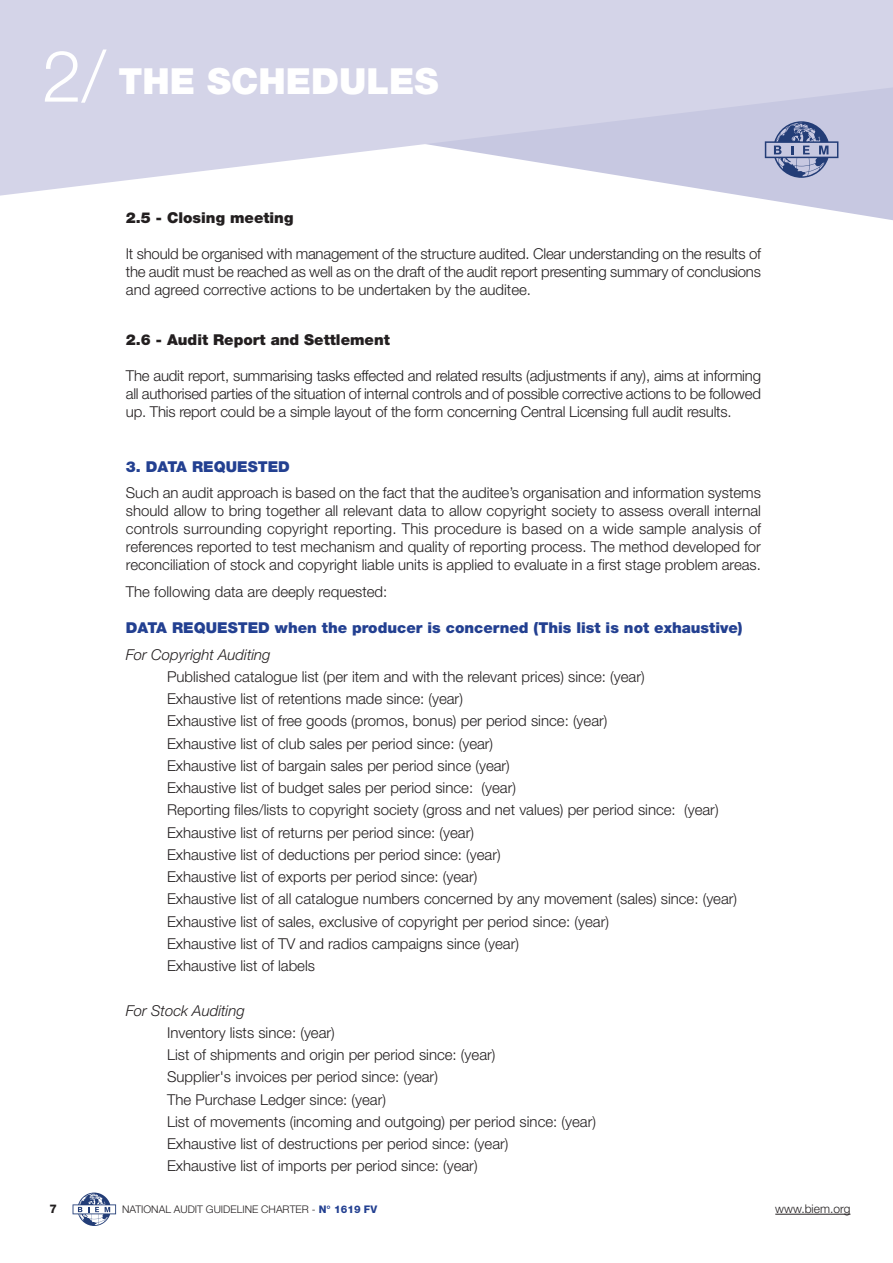
<style>
.page{position:relative;width:893px;height:1263px;background:#fff}
.page>*{position:absolute;margin:0;border:0;box-sizing:border-box;transform-origin:0 0}
.t1{font:900 36px "Helvetica Neue";color:#fff}
.t2{font:300 15px/22.2px "Helvetica Neue";color:#231f20;text-align:justify}
.t3{font:900 15px "Helvetica Neue";color:#234091}
.t4{font:900 15px "Helvetica Neue";color:#231f20}
.t5{font:italic 300 15px "Helvetica Neue";color:#231f20}
.t6{font:300 12px "Helvetica Neue";color:#231f20}
.t7{font:800 12px "Helvetica Neue";color:#231f20}
.t8{font:300 10.5px "Helvetica Neue";color:#231f20}
.s1{font-weight:300;font-size:71.55px}
.s2{font-weight:800;color:#234091}
</style>
<div class="page">
<hr style="left:775px;top:1214px;width:75px;height:1px;background:#231f20">
<svg style="left:73px;top:1192px;width:43px;height:34px"></svg>
<svg style="left:745px;top:196px;width:148px;height:24px"></svg>
<svg style="left:0;top:0;width:893px;height:196px;background:#d6d7e9"></svg>
<svg style="left:765px;top:121px;width:73px;height:57px;background:#9099bd"></svg>
<h1 class="t1" style="left:42px;top:68px;width:398px"><span class="s1">2/</span> THE SCHEDULES</h1>
<p class="t4" style="left:126px;top:213px;width:169px">2.5 - Closing meeting</p>
<p class="t2" style="left:126px;top:246px;width:637px;line-height:18px">It should be organised with management of the structure audited. Clear understanding on the results of the audit must be reached as well as on the draft of the audit report presenting summary of conclusions and agreed corrective actions to be undertaken by the auditee.</p>
<p class="t4" style="left:126px;top:334px;width:265px">2.6 - Audit Report and Settlement</p>
<p class="t2" style="left:126px;top:368px;width:637px;line-height:18px">The audit report, summarising tasks effected and related results (adjustments if any), aims at informing all authorised parties of the situation of internal controls and of possible corrective actions to be followed up. This report could be a simple layout of the form concerning Central Licensing full audit results.</p>
<p class="t3" style="left:126px;top:461px;width:166px">3. DATA REQUESTED</p>
<p class="t2" style="left:126px;top:486px;width:637px;line-height:18px">Such an audit approach is based on the fact that the auditee’s organisation and information systems should allow to bring together all relevant data to allow copyright society to assess overall internal controls surrounding copyright reporting. This procedure is based on a wide sample analysis of references reported to test mechanism and quality of reporting process. The method developed for reconciliation of stock and copyright liable units is applied to evaluate in a first stage problem areas.</p>
<p class="t2" style="left:126px;top:582px;width:263px">The following data are deeply requested:</p>
<p class="t3" style="left:126px;top:622px;width:618px">DATA REQUESTED when the producer is concerned (This list is not exhaustive)</p>
<p class="t5" style="left:126px;top:649px;width:146px">For Copyright Auditing</p>
<p class="t2" style="left:167px;top:667px;width:572px;text-align:left">Published catalogue list (per item and with the relevant prices) since: (year)<br>Exhaustive list of retentions made since: (year)<br>Exhaustive list of free goods (promos, bonus) per period since: (year)<br>Exhaustive list of club sales per period since: (year)<br>Exhaustive list of bargain sales per period since (year)<br>Exhaustive list of budget sales per period since: (year)<br>Reporting files/lists to copyright society (gross and net values) per period since: (year)<br>Exhaustive list of returns per period since: (year)<br>Exhaustive list of deductions per period since: (year)<br>Exhaustive list of exports per period since: (year)<br>Exhaustive list of all catalogue numbers concerned by any movement (sales) since: (year)<br>Exhaustive list of sales, exclusive of copyright per period since: (year)<br>Exhaustive list of TV and radios campaigns since (year)<br>Exhaustive list of labels</p>
<p class="t5" style="left:126px;top:1005px;width:120px">For Stock Auditing</p>
<p class="t2" style="left:167px;top:1023px;width:431px;text-align:left">Inventory lists since: (year)<br>List of shipments and origin per period since: (year)<br>Supplier's invoices per period since: (year)<br>The Purchase Ledger since: (year)<br>List of movements (incoming and outgoing) per period since: (year)<br>Exhaustive list of destructions per period since: (year)<br>Exhaustive list of imports per period since: (year)</p>
<p class="t7" style="left:49px;top:1205px;width:9px">7</p>
<p class="t8" style="left:122px;top:1206px;width:257px">NATIONAL AUDIT GUIDELINE CHARTER - <span class="s2">N° 1619 FV</span></p>
<p class="t6" style="left:775px;top:1204px;width:77px">www.biem.org</p>
</div>
